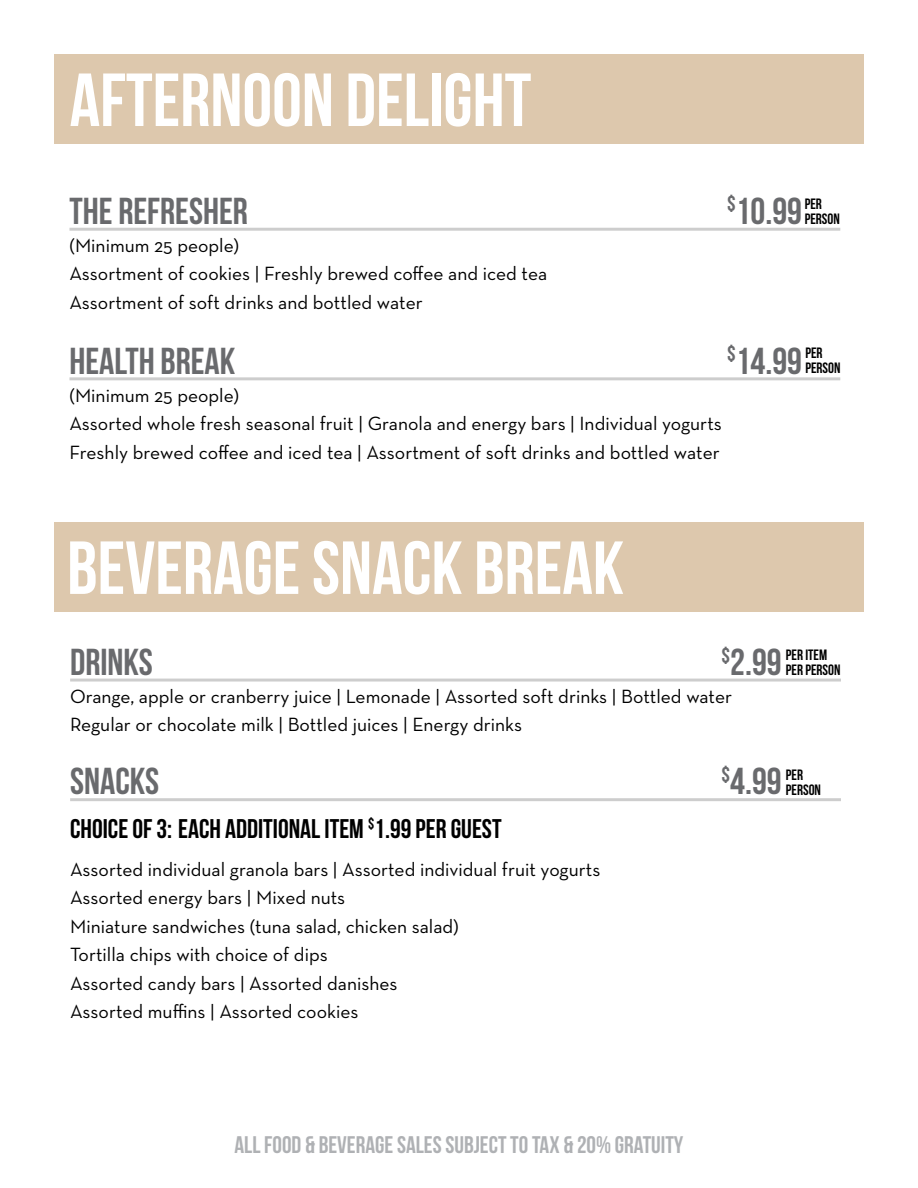
<style>
.page{position:relative;width:918px;height:1188px;background:#fff}
.page>*{position:absolute;margin:0;border:0;box-sizing:border-box;transform-origin:0 0}
.t1{font:75px "Bebas Neue";color:#fff}
.t2{font:37.5px "Bebas Neue";color:#696a6d}
.t3{font:27px "Bebas Neue";color:#000}
.t4{font:24px "Bebas Neue";color:#afb1b4}
.t5{font:19.5px/28.5px "Neutra Text";color:#000}
.t6{font:15px/15px "Bebas Neue";color:#000}
</style>
<div class="page">
<hr style="left:70px;top:798px;width:771px;height:3px;background:#000">
<hr style="left:70px;top:679px;width:771px;height:3px;background:#000">
<hr style="left:69px;top:377px;width:771px;height:3px;background:#000">
<hr style="left:69px;top:228px;width:771px;height:3px;background:#000">
<div style="left:54px;top:54px;width:810px;height:90px;background:#ddc8ad"></div>
<div style="left:54px;top:522px;width:810px;height:90px;background:#ddc8ad"></div>
<p class="t1" style="left:70px;top:59px;width:463px">AFTERNOON DELIGHT</p>
<p class="t2" style="left:69px;top:190px;width:180px">THE REFRESHER</p>
<p class="t2" style="left:727px;top:190px;width:77px"><sup>$</sup>10.99</p>
<p class="t6" style="left:805px;top:196px;width:37px">PER<br>PERSON</p>
<p class="t5" style="left:69px;top:231px;width:479px">(Minimum 25 people)<br>Assortment of cookies | Freshly brewed cofee and iced tea<br>Assortment of soft drinks and bottled water</p>
<p class="t2" style="left:69px;top:340px;width:167px">HEALTH BREAK</p>
<p class="t2" style="left:727px;top:340px;width:77px"><sup>$</sup>14.99</p>
<p class="t6" style="left:805px;top:345px;width:37px">PER<br>PERSON</p>
<p class="t5" style="left:69px;top:380px;width:654px">(Minimum 25 people)<br>Assorted whole fresh seasonal fruit | Granola and energy bars | Individual yogurts<br>Freshly brewed cofee and iced tea | Assortment of soft drinks and bottled water</p>
<p class="t1" style="left:67px;top:527px;width:558px">BEVERAGE SNACK BREAK</p>
<p class="t2" style="left:70px;top:641px;width:84px">DRINKS</p>
<p class="t2" style="left:722px;top:642px;width:62px"><sup>$</sup>2.99</p>
<p class="t6" style="left:786px;top:647px;width:43px">PER ITEM</p>
<p class="t6" style="left:786px;top:662px;width:56px">PER PERSON</p>
<p class="t5" style="left:70px;top:681px;width:664px">Orange, apple or cranberry juice | Lemonade | Assorted soft drinks | Bottled water<br>Regular or chocolate milk | Bottled juices | Energy drinks</p>
<p class="t2" style="left:70px;top:761px;width:91px">SNACKS</p>
<p class="t2" style="left:722px;top:761px;width:62px"><sup>$</sup>4.99</p>
<p class="t6" style="left:786px;top:767px;width:19px">PER</p>
<p class="t6" style="left:786px;top:782px;width:37px">PERSON</p>
<p class="t3" style="left:70px;top:814px;width:433px">CHOICE OF 3: EACH ADDITIONAL ITEM <sup>$</sup>1.99 PER GUEST</p>
<p class="t5" style="left:70px;top:855px;width:532px">Assorted individual granola bars | Assorted individual fruit yogurts Assorted energy bars | Mixed nuts<br>Miniature sandwiches (tuna salad, chicken salad)<br>Tortilla chips with choice of dips<br>Assorted candy bars | Assorted danishes<br>Assorted mufns | Assorted cookies</p>
<p class="t4" style="left:235px;top:1132px;width:450px">ALL FOOD &amp; BEVERAGE SALES SUBJECT TO TAX &amp; 20% GRATUITY</p>
</div>
